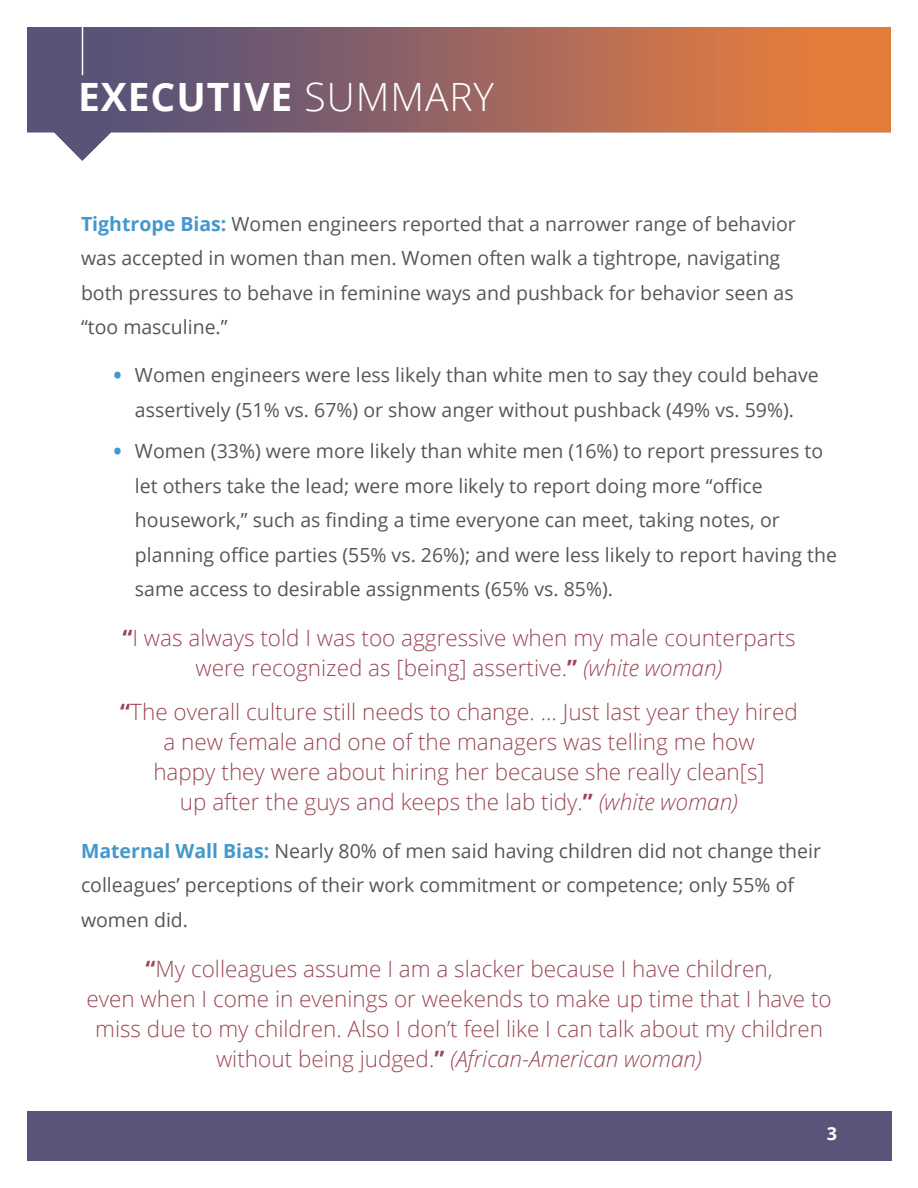
<style>
.page{position:relative;width:918px;height:1188px;background:#fff}
.page>*{position:absolute;margin:0;border:0;box-sizing:border-box;transform-origin:0 0}
.t1{font:700 39px "Open Sans";letter-spacing:.025em;color:#fff}
.t2{font:300 22.5px/30px "Open Sans";color:#9b4856;text-align:center}
.t3{font:19.5px/34.5px "Open Sans";color:#54575a}
.t4{font:700 18px "Open Sans";color:#fff}
.s1{font-weight:300}
.s2{font-weight:700;color:#4498cc}
.s3{font-weight:800;color:#4498cc}
.s4{font-weight:700}
.s5{font-style:italic}
</style>
<div class="page">
<div style="left:27px;top:1111px;width:864px;height:50px;background:#5c5378"></div>
<img style="left:27px;top:27px;width:864px;height:134px">
<hr style="left:82px;top:10px;width:1px;height:65px;background:#fff">
<h1 class="t1" style="left:78px;top:81px;width:418px">EXECUTIVE <span class="s1">SUMMARY</span></h1>
<p class="t3" style="left:81px;top:209px;width:716px"><span class="s2">Tightrope Bias:</span> Women engineers reported that a narrower range of behavior was accepted in women than men. Women often walk a tightrope, navigating both pressures to behave in feminine ways and pushback for behavior seen as “too masculine.”</p>
<p class="t3" style="left:114px;top:360px;width:706px;text-align:center"><span class="s3">•</span> Women engineers were less likely than white men to say they could behave assertively (51% vs. 67%) or show anger without pushback (49% vs. 59%).</p>
<p class="t3" style="left:135px;top:436px;width:704px;text-indent:-21px"><span class="s3">•</span> Women (33%) were more likely than white men (16%) to report pressures to let others take the lead; were more likely to report doing more “office housework,” such as finding a time everyone can meet, taking notes, or planning office parties (55% vs. 26%); and were less likely to report having the same access to desirable assignments (65% vs. 85%).</p>
<p class="t2" style="left:122px;top:626px;width:675px"><span class="s4">“</span>I was always told I was too aggressive when my male counterparts were recognized as [being] assertive.<span class="s4">”</span> <span class="s5">(white woman)</span></p>
<p class="t2" style="left:120px;top:699px;width:679px"><span class="s4">“</span>The overall culture still needs to change. … Just last year they hired a new female and one of the managers was telling me how<br>happy they were about hiring her because she really clean[s]<br>up after the guys and keeps the lab tidy.<span class="s4">”</span> <span class="s5">(white woman)</span></p>
<p class="t3" style="left:81px;top:836px;width:742px"><span class="s2">Maternal Wall Bias:</span> Nearly 80% of men said having children did not change their colleagues’ perceptions of their work commitment or competence; only 55% of women did.</p>
<p class="t2" style="left:86px;top:956px;width:747px"><span class="s4">“</span>My colleagues assume I am a slacker because I have children,<br>even when I come in evenings or weekends to make up time that I have to miss due to my children. Also I don’t feel like I can talk about my children without being judged.<span class="s4">”</span> <span class="s5">(African-American woman)</span></p>
<p class="t4" style="left:827px;top:1126px;width:12px">3</p>
</div>
